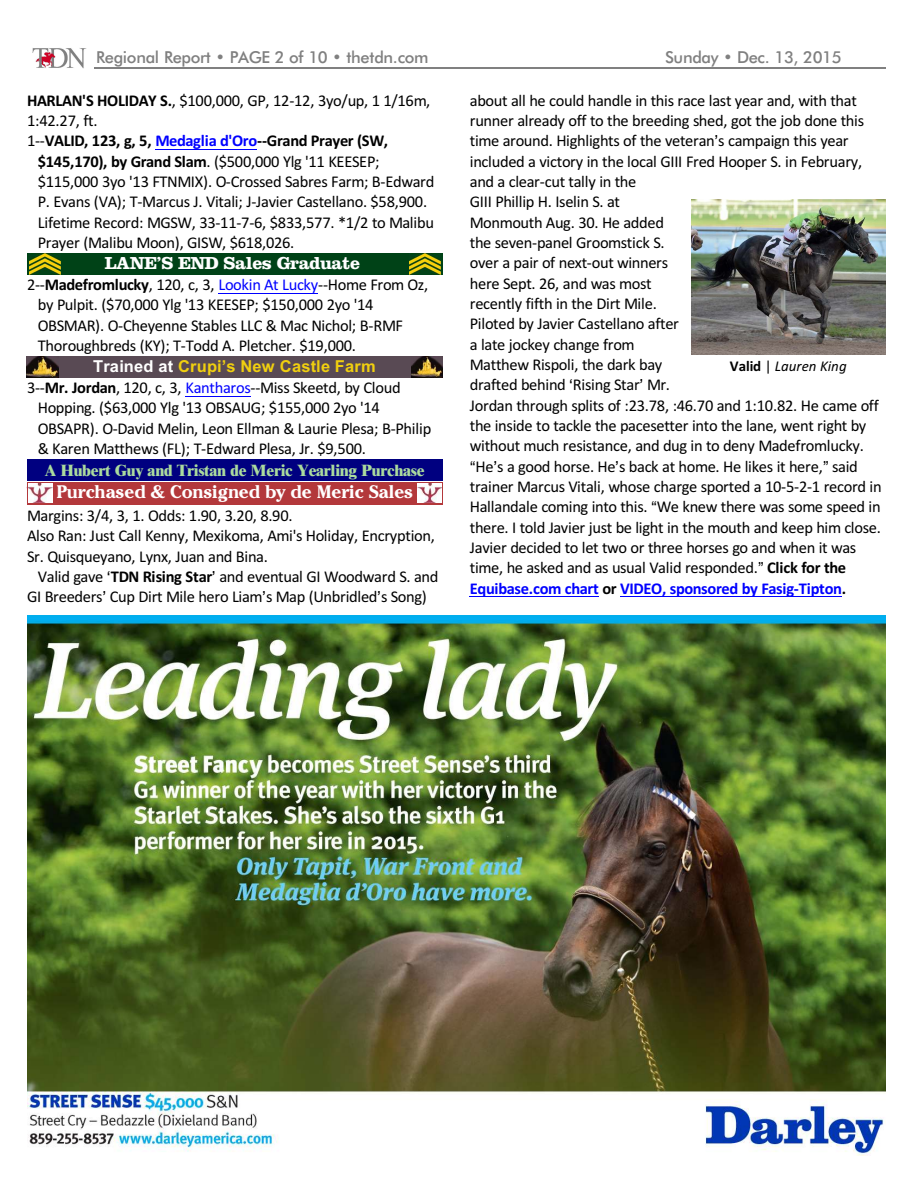
<style>
.page{position:relative;width:918px;height:1188px;background:#fff}
.page>*{position:absolute;margin:0;border:0;box-sizing:border-box;transform-origin:0 0}
.t1{font:700 18px "Cheltenham IT Cby BT";color:#fff}
.t2{font:700 18px "Clarendon";letter-spacing:-.025em;color:#fff}
.t3{font:16.5px/20.4px "Calibri";letter-spacing:-.02em;color:#000}
.t4{font:500 16.5px "Futura BT";letter-spacing:-.025em;color:#808080}
.t5{font:700 16.5px "Calibri";letter-spacing:-.025em;color:#00f}
.t6{font:700 16.5px "Calibri";letter-spacing:-.025em;color:#000}
.t7{font:800 16.5px "Times New Roman";letter-spacing:-.02em;color:#abdb9e}
.t8{font:700 16.5px "Arial";letter-spacing:.01em;color:#f0cf0f}
.t9{font:italic 15px "Calibri";color:#000}
.s1{font-weight:700}
.s2{font-weight:400}
.s3{color:#00f}
.s4{color:#000}
.s5{color:#fff}
.s6{font-weight:700;font-style:normal}
.s7{font-style:normal}
</style>
<div class="page">
<hr style="left:94px;top:67px;width:791px;height:2px;background:#808080">
<img style="left:32px;top:48px;width:55px;height:21px">
<hr style="left:155px;top:149px;width:102px;height:1px;background:#00f">
<hr style="left:218px;top:293px;width:100px;height:1px;background:#00f">
<hr style="left:185px;top:396px;width:66px;height:1px;background:#00f">
<hr style="left:470px;top:596px;width:129px;height:1px;background:#00f">
<hr style="left:620px;top:596px;width:222px;height:1px;background:#00f">
<img style="left:27px;top:615px;width:859px;height:541px">
<div style="left:27px;top:253px;width:415px;height:22px;background:#004217"></div>
<img style="left:30px;top:254px;width:30px;height:20px">
<img style="left:410px;top:254px;width:30px;height:20px">
<div style="left:27px;top:356px;width:416px;height:22px;background:#594a54"></div>
<img style="left:27px;top:356px;width:31px;height:22px">
<img style="left:412px;top:356px;width:31px;height:22px">
<div style="left:27px;top:459px;width:415px;height:22px;background:#000080"></div>
<div style="left:27px;top:483px;width:415px;height:21px;background:#b3383b"></div>
<img style="left:28px;top:483px;width:24px;height:19px">
<img style="left:417px;top:483px;width:26px;height:19px">
<img style="left:691px;top:199px;width:195px;height:156px">
<p class="t4" style="left:96px;top:51px;width:334px">Regional Report • PAGE 2 of 10 • thetdn.com</p>
<p class="t4" style="left:665px;top:51px;width:178px">Sunday • Dec. 13, 2015</p>
<p class="t3" style="left:27px;top:91px;width:405px"><span class="s1">HARLAN'S HOLIDAY S.</span>, $100,000, GP, 12-12, 3yo/up, 1 1/16m,</p>
<p class="t3" style="left:27px;top:112px;width:72px">1:42.27, ft.</p>
<p class="t6" style="left:27px;top:134px;width:363px"><span class="s2">1--</span>VALID, 123, g, 5, <span class="s3">Medaglia d'Oro</span>--Grand Prayer (SW,</p>
<p class="t3" style="left:38px;top:152px;width:343px"><span class="s1">$145,170), by Grand Slam</span>. ($500,000 Ylg '11 KEESEP;</p>
<p class="t3" style="left:38px;top:173px;width:398px">$115,000 3yo '13 FTNMIX). O-Crossed Sabres Farm; B-Edward</p>
<p class="t3" style="left:38px;top:193px;width:391px">P. Evans (VA); T-Marcus J. Vitali; J-Javier Castellano. $58,900.</p>
<p class="t3" style="left:38px;top:213px;width:398px">Lifetime Record: MGSW, 33-11-7-6, $833,577. *1/2 to Malibu</p>
<p class="t3" style="left:38px;top:234px;width:258px">Prayer (Malibu Moon), GISW, $618,026.</p>
<p class="t3" style="left:38px;top:276px;width:392px;text-indent:-11px">2--<span class="s1">Madefromlucky</span>, 120, c, 3, <span class="s3">Lookin At Lucky</span>--Home From Oz, by Pulpit. ($70,000 Ylg '13 KEESEP; $150,000 2yo '14<br>OBSMAR). O-Cheyenne Stables LLC &amp; Mac Nichol; B-RMF Thoroughbreds (KY); T-Todd A. Pletcher. $19,000.</p>
<p class="t3" style="left:38px;top:379px;width:395px;text-indent:-11px">3--<span class="s1">Mr. Jordan</span>, 120, c, 3, <span class="s3">Kantharos</span>--Miss Skeetd, by Cloud Hopping. ($63,000 Ylg '13 OBSAUG; $155,000 2yo '14<br>OBSAPR). O-David Melin, Leon Ellman &amp; Laurie Plesa; B-Philip &amp; Karen Matthews (FL); T-Edward Plesa, Jr. $9,500.</p>
<p class="t3" style="left:470px;top:91px;width:389px">about all he could handle in this race last year and, with that</p>
<p class="t3" style="left:470px;top:112px;width:396px">runner already off to the breeding shed, got the job done this</p>
<p class="t3" style="left:470px;top:132px;width:380px">time around. Highlights of the veteran s campaign this year</p>
<p class="t3" style="left:470px;top:152px;width:394px">included a victory in the local GIII Fred Hooper S. in February,</p>
<p class="t3" style="left:470px;top:173px;width:168px">and a clear-cut tally in the</p>
<p class="t3" style="left:470px;top:193px;width:152px">GIII Phillip H. Iselin S. at</p>
<p class="t3" style="left:470px;top:213px;width:196px">Monmouth Aug. 30. He added</p>
<p class="t3" style="left:470px;top:234px;width:196px">the seven-panel Groomstick S.</p>
<p class="t3" style="left:470px;top:254px;width:200px">over a pair of next-out winners</p>
<p class="t3" style="left:470px;top:274px;width:183px">here Sept. 26, and was most</p>
<p class="t3" style="left:470px;top:295px;width:189px">recently fifth in the Dirt Mile.</p>
<p class="t3" style="left:470px;top:315px;width:211px">Piloted by Javier Castellano after</p>
<p class="t3" style="left:470px;top:335px;width:166px">a late jockey change from</p>
<p class="t3" style="left:470px;top:356px;width:194px">Matthew Rispoli, the dark bay</p>
<p class="t3" style="left:470px;top:376px;width:202px">drafted behind Rising Star Mr.</p>
<p class="t3" style="left:470px;top:396px;width:410px">Jordan through splits of :23.78, :46.70 and 1:10.82. He came off</p>
<p class="t3" style="left:470px;top:417px;width:398px">the inside to tackle the pacesetter into the lane, went right by</p>
<p class="t3" style="left:470px;top:437px;width:396px">without much resistance, and dug in to deny Madefromlucky.</p>
<p class="t3" style="left:476px;top:457px;width:384px">He s a good horse. He s back at home. He likes it here, said</p>
<p class="t3" style="left:470px;top:478px;width:413px">trainer Marcus Vitali, whose charge sported a 10-5-2-1 record in</p>
<p class="t3" style="left:470px;top:498px;width:412px">Hallandale coming into this. We knew there was some speed in</p>
<p class="t3" style="left:470px;top:518px;width:413px">there. I told Javier just be light in the mouth and keep him close.</p>
<p class="t3" style="left:470px;top:539px;width:388px">Javier decided to let two or three horses go and when it was</p>
<p class="t3" style="left:470px;top:559px;width:378px">time, he asked and as usual Valid responded. <span class="s1">Click for the</span></p>
<p class="t5" style="left:470px;top:581px;width:378px">Equibase.com chart <span class="s4">or</span> VIDEO, sponsored by Fasig-Tipton<span class="s4">.</span></p>
<p class="t2" style="left:105px;top:257px;width:257px">LANE’S END Sales Graduate</p>
<p class="t8" style="left:93px;top:360px;width:284px"><span class="s5">Trained at</span> Crupi’s New Castle Farm</p>
<p class="t9" style="left:730px;top:360px;width:118px"><span class="s6">Valid</span> <span class="s7">|</span> Lauren King</p>
<p class="t7" style="left:45px;top:464px;width:381px">A Hubert Guy and Tristan de Meric Yearling Purchase</p>
<p class="t1" style="left:56px;top:484px;width:358px">Purchased &amp; Consigned by de Meric Sales</p>
<p class="t3" style="left:27px;top:507px;width:267px">Margins: 3/4, 3, 1. Odds: 1.90, 3.20, 8.90.</p>
<p class="t3" style="left:27px;top:527px;width:409px">Also Ran: Just Call Kenny, Mexikoma, Ami's Holiday, Encryption,</p>
<p class="t3" style="left:27px;top:547px;width:243px">Sr. Quisqueyano, Lynx, Juan and Bina.</p>
<p class="t3" style="left:38px;top:568px;width:402px">Valid gave <span class="s1">TDN Rising Star</span> and eventual GI Woodward S. and</p>
<p class="t3" style="left:27px;top:588px;width:401px">GI Breeders Cup Dirt Mile hero Liam s Map (Unbridled s Song)</p>
</div>
